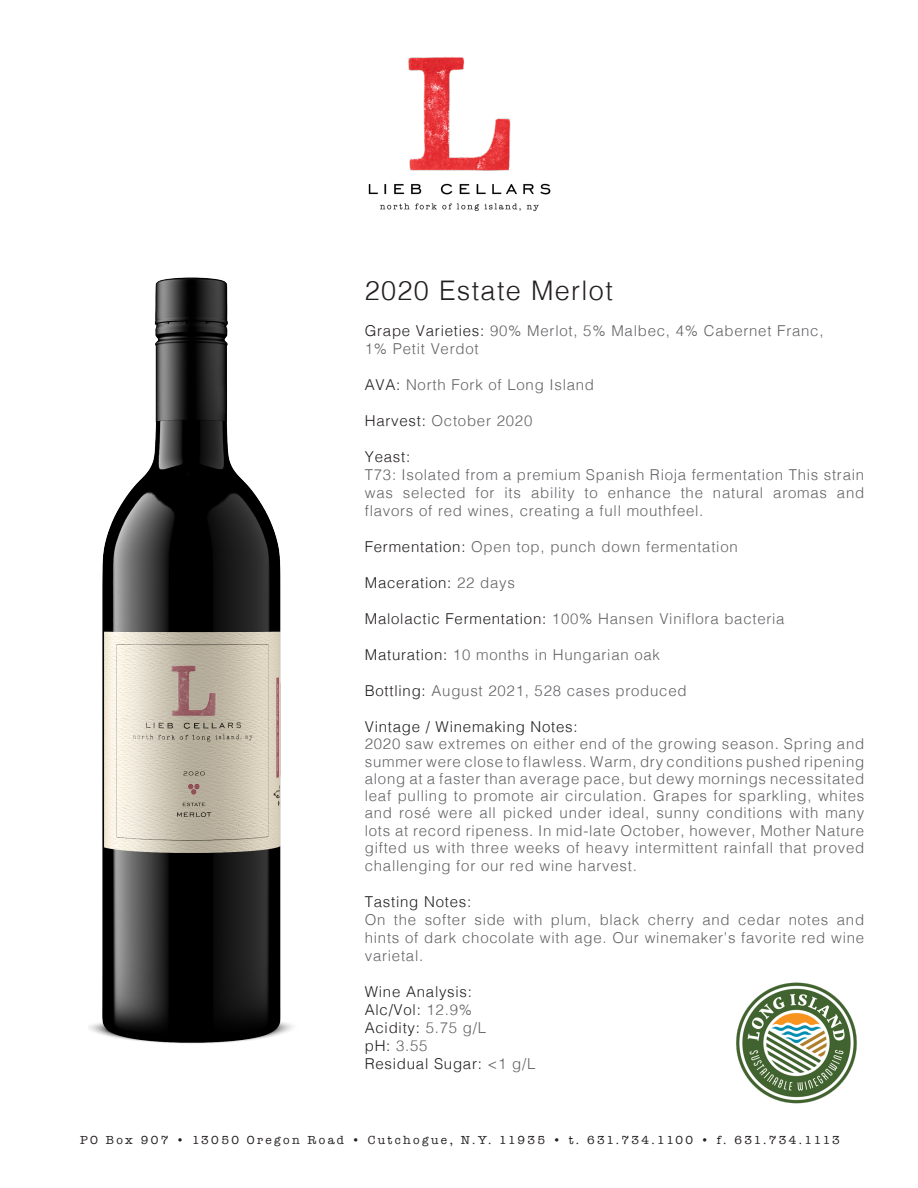
<style>
.page{position:relative;width:918px;height:1188px;background:#fff}
.page>*{position:absolute;margin:0;border:0;box-sizing:border-box;transform-origin:0 0}
.t1{font:300 27px "Helvetica";letter-spacing:.05em;color:#231f20}
.t2{font:300 15px/17.4px "Helvetica";letter-spacing:.05em;color:#636366;text-align:justify}
.t3{font:300 15px "Helvetica";letter-spacing:.05em;color:#231f20}
.t4{font:12px "American Typewriter";letter-spacing:.2em;color:#231f20}
.s1{color:#231f20}
.s2{color:#636366}
</style>
<div class="page">
<img style="left:368px;top:57px;width:183px;height:154px">
<img style="left:89px;top:277px;width:204px;height:767px">
<img style="left:736px;top:982px;width:121px;height:122px">
<p class="t1" style="left:365px;top:267px;width:250px">2020 Estate Merlot</p>
<p class="t2" style="left:365px;top:321px;width:460px"><span class="s1">Grape Varieties:</span> 90% Merlot, 5% Malbec, 4% Cabernet Franc,</p>
<p class="t2" style="left:365px;top:339px;width:115px">1% Petit Verdot</p>
<p class="t2" style="left:365px;top:375px;width:231px"><span class="s1">AVA:</span> North Fork of Long Island</p>
<p class="t2" style="left:365px;top:411px;width:169px"><span class="s1">Harvest:</span> October 2020</p>
<p class="t3" style="left:365px;top:444px;width:47px">Yeast:</p>
<p class="t2" style="left:365px;top:465px;width:501px;line-height:18px">T73: Isolated from a premium Spanish Rioja fermentation This strain was selected for its ability to enhance the natural aromas and flavors of red wines, creating a full mouthfeel.</p>
<p class="t2" style="left:365px;top:537px;width:374px"><span class="s1">Fermentation:</span> Open top, punch down fermentation</p>
<p class="t3" style="left:365px;top:570px;width:152px">Maceration: <span class="s2">22 days</span></p>
<p class="t2" style="left:365px;top:609px;width:421px"><span class="s1">Malolactic Fermentation:</span> 100% Hansen Viniflora bacteria</p>
<p class="t2" style="left:365px;top:645px;width:297px"><span class="s1">Maturation:</span> 10 months in Hungarian oak</p>
<p class="t2" style="left:365px;top:681px;width:323px"><span class="s1">Bottling:</span> August 2021, 528 cases produced</p>
<p class="t3" style="left:365px;top:714px;width:214px">Vintage / Winemaking Notes:</p>
<p class="t2" style="left:365px;top:734px;width:501px">2020 saw extremes on either end of the growing season. Spring and summer were close to flawless. Warm, dry conditions pushed ripening along at a faster than average pace, but dewy mornings necessitated leaf pulling to promote air circulation. Grapes for sparkling, whites and rosé were all picked under ideal, sunny conditions with many lots at record ripeness. In mid-late October, however, Mother Nature gifted us with three weeks of heavy intermittent rainfall that proved challenging for our red wine harvest.</p>
<p class="t3" style="left:365px;top:889px;width:108px">Tasting Notes:</p>
<p class="t2" style="left:365px;top:909px;width:501px;line-height:18px">On the softer side with plum, black cherry and cedar notes and hints of dark chocolate with age. Our winemaker’s favorite red wine varietal.</p>
<p class="t3" style="left:365px;top:979px;width:109px">Wine Analysis:</p>
<p class="t3" style="left:365px;top:997px;width:109px">Alc/Vol: <span class="s2">12.9%</span></p>
<p class="t3" style="left:365px;top:1015px;width:123px">Acidity: <span class="s2">5.75 g/L</span></p>
<p class="t2" style="left:365px;top:1036px;width:64px"><span class="s1">pH:</span> 3.55</p>
<p class="t3" style="left:365px;top:1051px;width:172px">Residual Sugar: <span class="s2">&lt;1 g/L</span></p>
<p class="t4" style="left:80px;top:1130px;width:761px">PO Box 907 • 13050 Oregon Road • Cutchogue, N.Y. 11935 • t. 631.734.1100 • f. 631.734.1113</p>
</div>
